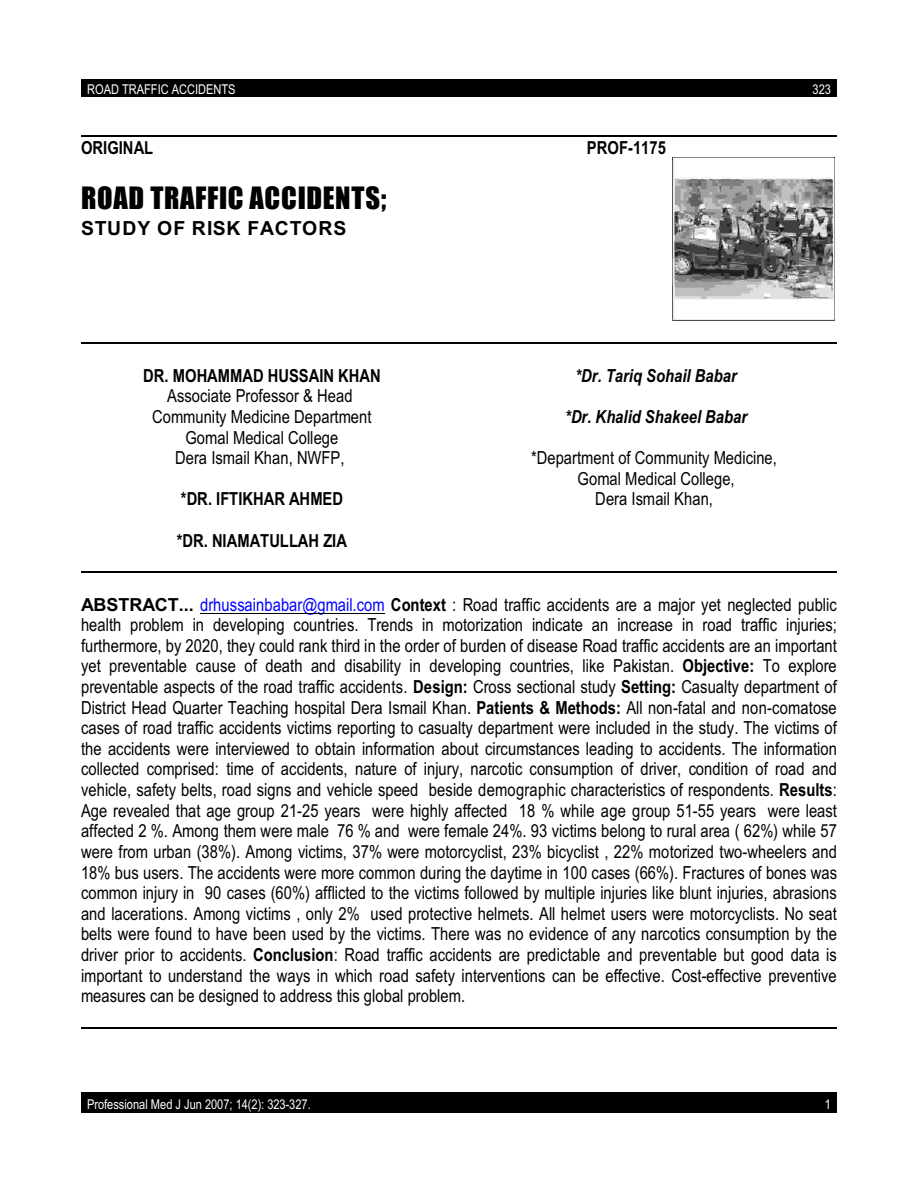
<style>
.page{position:relative;width:918px;height:1188px;background:#fff}
.page>*{position:absolute;margin:0;border:0;box-sizing:border-box;transform-origin:0 0}
.t1{font:28.5px "Impact";letter-spacing:.025em;color:#000}
.t2{font:700 19.5px "Arial";letter-spacing:.05em;color:#000}
.t3{font:18px/20.5px "Arial Narrow";letter-spacing:.005em;color:#000;text-align:center}
.t4{font:700 18px "Arial Narrow";color:#000}
.t5{font:italic 700 18px "Arial Narrow";letter-spacing:.005em;color:#000}
.t6{font:13.5px "Arial Narrow";color:#fff}
.s1{font-family:"Arial";font-weight:700}
.s2{color:#00f}
.s3{font-weight:700}
</style>
<div class="page">
<div style="left:81px;top:79px;width:756px;height:17px;background:#000"></div>
<div style="left:81px;top:1093px;width:756px;height:20px;background:#000"></div>
<hr style="left:200px;top:613px;width:185px;height:1px;background:#000">
<hr style="left:81px;top:135px;width:756px;height:2px;background:#000">
<hr style="left:81px;top:342px;width:756px;height:2px;background:#000">
<hr style="left:81px;top:571px;width:756px;height:2px;background:#000">
<hr style="left:81px;top:1027px;width:756px;height:2px;background:#000">
<img style="left:673px;top:158px;width:162px;height:162px">
<p class="t6" style="left:87px;top:84px;width:150px">ROAD TRAFFIC ACCIDENTS</p>
<p class="t6" style="left:813px;top:84px;width:20px">323</p>
<p class="t4" style="left:81px;top:141px;width:74px">ORIGINAL</p>
<p class="t4" style="left:587px;top:141px;width:80px">PROF-1175</p>
<h1 class="t1" style="left:81px;top:186px;width:307px">ROAD TRAFFIC ACCIDENTS;</h1>
<p class="t2" style="left:81px;top:221px;width:267px">STUDY OF RISK FACTORS</p>
<p class="t4" style="left:143px;top:369px;width:239px">DR. MOHAMMAD HUSSAIN KHAN</p>
<p class="t3" style="left:152px;top:387px;width:221px">Associate Professor &amp; Head<br>Community Medicine Department<br>Gomal Medical College<br>Dera Ismail Khan, NWFP,</p>
<p class="t4" style="left:181px;top:493px;width:164px">*DR. IFTIKHAR AHMED</p>
<p class="t4" style="left:177px;top:534px;width:172px">*DR. NIAMATULLAH ZIA</p>
<p class="t5" style="left:575px;top:369px;width:163px">*Dr. Tariq Sohail Babar</p>
<p class="t5" style="left:565px;top:410px;width:183px">*Dr. Khalid Shakeel Babar</p>
<p class="t3" style="left:531px;top:449px;width:248px">*Department of Community Medicine,<br>Gomal Medical College,<br>Dera Ismail Khan,</p>
<p class="t3" style="left:81px;top:596px;width:758px;text-align:justify"><span class="s1">ABSTRACT...</span> <span class="s2">drhussainbabar@gmail.com</span> <span class="s3">Context</span> : Road traffic accidents are a major yet neglected public health problem in developing countries. Trends in motorization indicate an increase in road traffic injuries; furthermore, by 2020, they could rank third in the order of burden of disease Road traffic accidents are an important yet preventable cause of death and disability in developing countries, like Pakistan. <span class="s3">Objective:</span> To explore preventable aspects of the road traffic accidents. <span class="s3">Design:</span> Cross sectional study <span class="s3">Setting:</span> Casualty department of District Head Quarter Teaching hospital Dera Ismail Khan. <span class="s3">Patients &amp; Methods:</span> All non-fatal and non-comatose cases of road traffic accidents victims reporting to casualty department were included in the study. The victims of the accidents were interviewed to obtain information about circumstances leading to accidents. The information collected comprised: time of accidents, nature of injury, narcotic consumption of driver, condition of road and vehicle, safety belts, road signs and vehicle speed beside demographic characteristics of respondents. <span class="s3">Results</span>:<br>Age revealed that age group 21-25 years were highly affected 18 % while age group 51-55 years were least affected 2 %. Among them were male 76 % and were female 24%. 93 victims belong to rural area ( 62%) while 57 were from urban (38%). Among victims, 37% were motorcyclist, 23% bicyclist , 22% motorized two-wheelers and 18% bus users. The accidents were more common during the daytime in 100 cases (66%). Fractures of bones was common injury in 90 cases (60%) afflicted to the victims followed by multiple injuries like blunt injuries, abrasions and lacerations. Among victims , only 2% used protective helmets. All helmet users were motorcyclists. No seat belts were found to have been used by the victims. There was no evidence of any narcotics consumption by the driver prior to accidents. <span class="s3">Conclusion</span>: Road traffic accidents are predictable and preventable but good data is important to understand the ways in which road safety interventions can be effective. Cost-effective preventive measures can be designed to address this global problem.</p>
<p class="t6" style="left:87px;top:1100px;width:225px">Professional Med J Jun 2007; 14(2): 323-327.</p>
<p class="t6" style="left:825px;top:1100px;width:8px">1</p>
</div>
